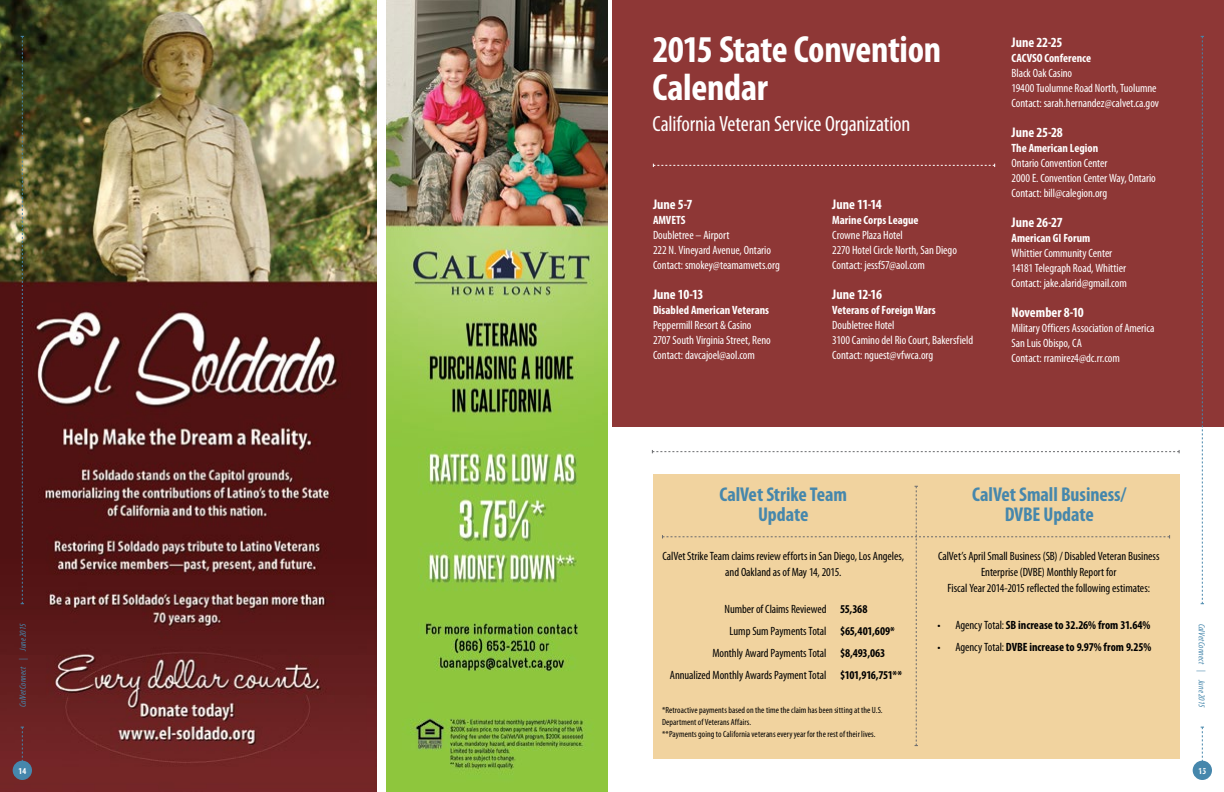
<style>
.page{position:relative;width:1224px;height:792px;background:#fff}
.page>*{position:absolute;margin:0;border:0;box-sizing:border-box;transform-origin:0 0}
.Article_Header{font:700 condensed 38px/38px "Myriad Pro";letter-spacing:-.01em;color:#fff}
.Article_Header-2{font:condensed 22px "Myriad Pro";letter-spacing:-.005em;color:#fff}
.t1{font:700 condensed 20px/20px "Myriad Pro";letter-spacing:-.005em;color:#4687ac;text-align:center}
.Main_Copy{font:700 condensed 14px "Myriad Pro";letter-spacing:-.005em;color:#fff}
.Main_Copy-2{font:condensed 12px "Myriad Pro";letter-spacing:-.005em;color:#fff}
.t2{font:condensed 12px/16px "Myriad Pro";letter-spacing:-.005em;color:#000;text-align:center}
.Main_Copy-3{font:700 condensed 12px "Myriad Pro";color:#fff}
.t3{font:700 condensed 12px "Myriad Pro";color:#000}
.Main_Copy-4{font:condensed 9px/12px "Myriad Pro";letter-spacing:.01em;color:#000}
.t4{font:italic condensed 9px "Myriad Pro";letter-spacing:.005em;color:#4687ac}
.t5{font:700 condensed 9px "Myriad Pro";color:#fff}
.s1{font-weight:700}
.s2{font-weight:400}
</style>
<div class="page">
<div style="left:612px;top:0;width:612px;height:427px;background:#8e3736"></div>
<img style="left:0;top:0;width:376px;height:792px">
<img style="left:386px;top:0;width:222px;height:792px">
<div style="left:653px;top:474px;width:527px;height:284px;background:#f1d39f"></div>
<svg style="left:652px;top:450px;width:528px;height:3px"></svg>
<svg style="left:653px;top:164px;width:342px;height:3px"></svg>
<svg style="left:662px;top:486px;width:508px;height:260px"></svg>
<div style="left:1193px;top:761px;width:19px;height:19px;background:#4687ac;border-radius:50%"></div>
<svg style="left:1201px;top:36px;width:3px;height:568px"></svg>
<svg style="left:1201px;top:727px;width:3px;height:34px"></svg>
<svg style="left:21px;top:36px;width:3px;height:568px;background:#524038"></svg>
<svg style="left:21px;top:727px;width:3px;height:34px"></svg>
<div style="left:13px;top:761px;width:19px;height:19px;background:#4687ac;border-radius:50%"></div>
<p class="t4" style="left:17px;top:707px;width:85px;rotate:-90deg">CalVet Connect | June 2015</p>
<p class="t5" style="left:19px;top:765px;width:9px">14</p>
<p class="Article_Header" style="left:652px;top:29px;width:290px">2015 State Convention<br>Calendar</p>
<p class="Article_Header-2" style="left:652px;top:110px;width:259px">California Veteran Service Organization</p>
<p class="Main_Copy" style="left:653px;top:195px;width:41px">June 5-7</p>
<p class="Main_Copy-3" style="left:653px;top:212px;width:34px">AMVETS</p>
<p class="Main_Copy-2" style="left:653px;top:227px;width:78px">Doubletree – Airport</p>
<p class="Main_Copy-2" style="left:653px;top:242px;width:120px">222 N. Vineyard Avenue, Ontario</p>
<p class="Main_Copy-2" style="left:653px;top:257px;width:128px">Contact: smokey@teamamvets.org</p>
<p class="Main_Copy" style="left:653px;top:285px;width:52px">June 10-13</p>
<p class="Main_Copy-3" style="left:653px;top:302px;width:118px">Disabled American Veterans</p>
<p class="Main_Copy-2" style="left:653px;top:317px;width:100px">Peppermill Resort &amp; Casino</p>
<p class="Main_Copy-2" style="left:653px;top:332px;width:119px">2707 South Virginia Street, Reno</p>
<p class="Main_Copy-2" style="left:653px;top:347px;width:103px">Contact: davcajoel@aol.com</p>
<p class="Main_Copy" style="left:832px;top:195px;width:51px">June 11-14</p>
<p class="Main_Copy-3" style="left:832px;top:212px;width:88px">Marine Corps League</p>
<p class="Main_Copy-2" style="left:832px;top:227px;width:72px">Crowne Plaza Hotel</p>
<p class="Main_Copy-2" style="left:832px;top:242px;width:126px">2270 Hotel Circle North, San Diego</p>
<p class="Main_Copy-2" style="left:832px;top:257px;width:94px">Contact: jessf57@aol.com</p>
<p class="Main_Copy" style="left:832px;top:285px;width:51px">June 12-16</p>
<p class="Main_Copy-3" style="left:832px;top:302px;width:105px">Veterans of Foreign Wars</p>
<p class="Main_Copy-2" style="left:832px;top:317px;width:64px">Doubletree Hotel</p>
<p class="Main_Copy-2" style="left:832px;top:332px;width:142px">3100 Camino del Rio Court, Bakersfield</p>
<p class="Main_Copy-2" style="left:832px;top:347px;width:103px">Contact: nguest@vfwca.org</p>
<p class="Main_Copy" style="left:1012px;top:33px;width:52px">June 22-25</p>
<p class="Main_Copy-3" style="left:1012px;top:50px;width:81px">CACVSO Conference</p>
<p class="Main_Copy-2" style="left:1012px;top:65px;width:62px">Black Oak Casino</p>
<p class="Main_Copy-2" style="left:1012px;top:80px;width:147px">19400 Tuolumne Road North, Tuolumne</p>
<p class="Main_Copy-2" style="left:1012px;top:95px;width:149px">Contact: sarah.hernandez@calvet.ca.gov</p>
<p class="Main_Copy" style="left:1012px;top:123px;width:53px">June 25-28</p>
<p class="Main_Copy-3" style="left:1012px;top:140px;width:88px">The American Legion</p>
<p class="Main_Copy-2" style="left:1012px;top:155px;width:97px">Ontario Convention Center</p>
<p class="Main_Copy-2" style="left:1012px;top:170px;width:146px">2000 E. Convention Center Way, Ontario</p>
<p class="Main_Copy-2" style="left:1012px;top:185px;width:97px">Contact: bill@calegion.org</p>
<p class="Main_Copy" style="left:1012px;top:213px;width:53px">June 26-27</p>
<p class="Main_Copy-3" style="left:1012px;top:230px;width:80px">American GI Forum</p>
<p class="Main_Copy-2" style="left:1012px;top:245px;width:102px">Whittier Community Center</p>
<p class="Main_Copy-2" style="left:1012px;top:260px;width:116px">14181 Telegraph Road, Whittier</p>
<p class="Main_Copy-2" style="left:1012px;top:275px;width:117px">Contact: jake.alarid@gmail.com</p>
<p class="Main_Copy" style="left:1012px;top:303px;width:74px">November 8-10</p>
<p class="Main_Copy-2" style="left:1012px;top:320px;width:144px">Military Officers Association of America</p>
<p class="Main_Copy-2" style="left:1012px;top:335px;width:72px">San Luis Obispo, CA</p>
<p class="Main_Copy-2" style="left:1012px;top:350px;width:110px">Contact: rramirez4@dc.rr.com</p>
<h1 class="t1" style="left:719px;top:484px;width:129px">CalVet Strike Team<br>Update</h1>
<h2 class="t2" style="left:662px;top:548px;width:243px">CalVet Strike Team claims review efforts in San Diego, Los Angeles, and Oakland as of May 14, 2015.</h2>
<h3 class="t2" style="left:725px;top:601px;width:144px">Number of Claims Reviewed <span class="s1">55,368</span></h3>
<h1 class="t2" style="left:730px;top:623px;width:167px">Lump Sum Payments Total <span class="s1">$65,401,609*</span></h1>
<h2 class="t2" style="left:712px;top:645px;width:174px">Monthly Award Payments Total <span class="s1">$8,493,063</span></h2>
<h3 class="t2" style="left:670px;top:667px;width:234px">Annualized Monthly Awards Payment Total <span class="s1">$101,916,751**</span></h3>
<p class="Main_Copy-4" style="left:662px;top:704px;width:222px">*Retroactive payments based on the time the claim has been sitting at the U.S.<br>Department of Veterans Affairs.<br>**Payments going to California veterans every year for the rest of their lives.</p>
<h3 class="t1" style="left:972px;top:484px;width:156px">CalVet Small Business/<br>DVBE Update</h3>
<h2 class="t2" style="left:938px;top:548px;width:223px">CalVet’s April Small Business (SB) / Disabled Veteran Business<br>Enterprise (DVBE) Monthly Report for<br>Fiscal Year 2014-2015 reflected the following estimates:</h2>
<h1 class="t3" style="left:937px;top:618px;width:214px"><span class="s2">• Agency Total:</span> SB increase to 32.26% from 31.64%</h1>
<h3 class="t3" style="left:937px;top:640px;width:215px"><span class="s2">• Agency Total:</span> DVBE increase to 9.97% from 9.25%</h3>
<p class="t4" style="left:1207px;top:624px;width:85px;rotate:90deg">CalVet Connect | June 2015</p>
<p class="t5" style="left:1199px;top:765px;width:9px">15</p>
</div>
